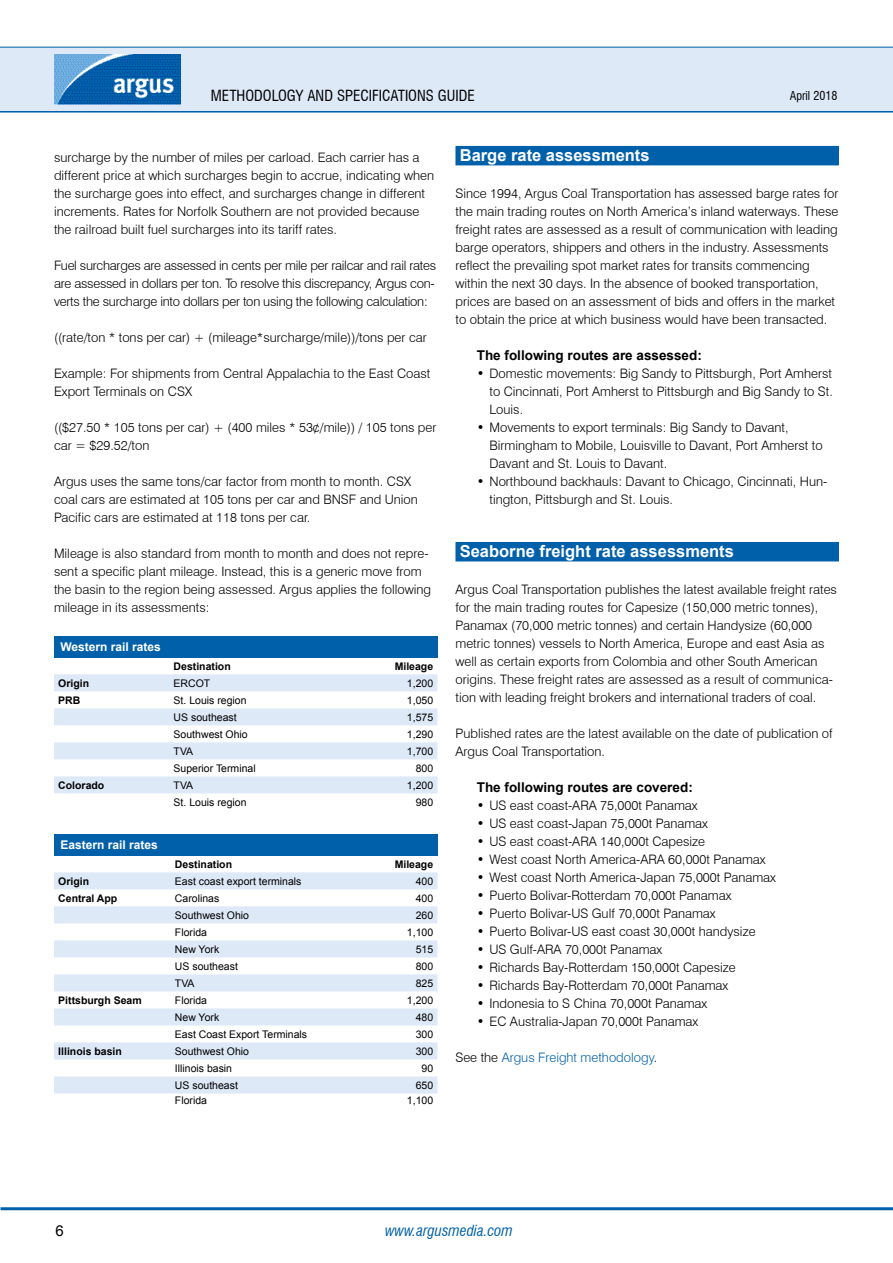
<style>
.page{position:relative;width:893px;height:1263px;background:#fff}
.page>*{position:absolute;margin:0;border:0;box-sizing:border-box;transform-origin:0 0}
.t1{font:700 16.5px "Arial";color:#fff}
.t2{font:condensed 15px "Swiss 721 BT";color:#000}
.t3{font:italic condensed 15px "Swiss 721 BT";color:#0060a9}
.t4{font:15px "Arial";color:#000}
.t5{font:700 13.5px "Arial";color:#000}
.t6{font:300 13.05px/18px "Swiss 721 BT";color:#000}
.t7{font:300 13.05px "Swiss 721 BT";color:#0060a9}
.t8{font:700 12px "Arial";color:#fff}
.t9{font:condensed 12px "Swiss 721 BT";color:#000}
.t10{font:10.5px "Arial";color:#000}
.t11{font:700 10.5px "Arial";color:#000}
.s1{color:#000}
</style>
<div class="page">
<hr style="left:0;top:110px;width:893px;height:3px;background:#0060a9">
<div style="left:0;top:47px;width:893px;height:64px;background:#dee9f7"></div>
<hr style="left:0;top:47px;width:893px;height:1px;background:#0060a9">
<hr style="left:1px;top:1207px;width:892px;height:3px;background:#0060a9">
<img style="left:54px;top:55px;width:126px;height:49px">
<div style="left:54px;top:636px;width:383px;height:21px;background:#0060a9"></div>
<svg style="left:54px;top:674px;width:383px;height:119px;fill:#dee9f7"></svg>
<div style="left:54px;top:834px;width:383px;height:21px;background:#0060a9"></div>
<svg style="left:54px;top:872px;width:383px;height:221px;fill:#dee9f7"></svg>
<div style="left:455px;top:146px;width:384px;height:19px;background:#0060a9"></div>
<div style="left:455px;top:542px;width:384px;height:19px;background:#0060a9"></div>
<p class="t2" style="left:211px;top:86px;width:265px">METHODOLOGY AND SPECIFICATIONS GUIDE</p>
<p class="t9" style="left:790px;top:88px;width:49px">APRIL 2018</p>
<p class="t6" style="left:54px;top:148px;width:382px">surcharge by the number of miles per carload. Each carrier has a different price at which surcharges begin to accrue, indicating when the surcharge goes into effect, and surcharges change in different increments. Rates for Norfolk Southern are not provided because the railroad built fuel surcharges into its tariff rates.</p>
<p class="t6" style="left:54px;top:256px;width:384px;text-align:justify">Fuel surcharges are assessed in cents per mile per railcar and rail rates are assessed in dollars per ton. To resolve this discrepancy, Argus con&shy;verts the surcharge into dollars per ton using the following calculation:</p>
<p class="t6" style="left:54px;top:328px;width:374px">((rate/ton * tons per car) + (mileage*surcharge/mile))/tons per car</p>
<p class="t6" style="left:54px;top:364px;width:378px">Example: For shipments from Central Appalachia to the East Coast<br>Export Terminals on CSX</p>
<p class="t6" style="left:54px;top:418px;width:384px">(($27.50 * 105 tons per car) + (400 miles * 53¢/mile)) / 105 tons per car = $29.52/ton</p>
<p class="t6" style="left:54px;top:472px;width:365px">Argus uses the same tons/car factor from month to month. CSX coal cars are estimated at 105 tons per car and BNSF and Union<br>Pacific cars are estimated at 118 tons per car.</p>
<p class="t6" style="left:54px;top:544px;width:379px">Mileage is also standard from month to month and does not repre&shy;sent a specific plant mileage. Instead, this is a generic move from the basin to the region being assessed. Argus applies the following mileage in its assessments:</p>
<p class="t8" style="left:60px;top:639px;width:102px">Western rail rates</p>
<p class="t11" style="left:174px;top:659px;width:59px">Destination</p>
<p class="t11" style="left:395px;top:659px;width:40px">Mileage</p>
<p class="t11" style="left:58px;top:676px;width:32px">Origin</p>
<p class="t10" style="left:174px;top:676px;width:38px">ERCOT</p>
<p class="t10" style="left:407px;top:676px;width:28px">1,200</p>
<p class="t11" style="left:58px;top:693px;width:24px">PRB</p>
<p class="t10" style="left:174px;top:693px;width:74px">St. Louis region</p>
<p class="t10" style="left:407px;top:693px;width:28px">1,050</p>
<p class="t10" style="left:174px;top:710px;width:65px">US southeast</p>
<p class="t10" style="left:407px;top:710px;width:28px">1,575</p>
<p class="t10" style="left:174px;top:727px;width:76px">Southwest Ohio</p>
<p class="t10" style="left:407px;top:727px;width:28px">1,290</p>
<p class="t10" style="left:174px;top:744px;width:21px">TVA</p>
<p class="t10" style="left:407px;top:744px;width:28px">1,700</p>
<p class="t10" style="left:174px;top:761px;width:84px">Superior Terminal</p>
<p class="t10" style="left:416px;top:761px;width:19px">800</p>
<p class="t11" style="left:58px;top:778px;width:48px">Colorado</p>
<p class="t10" style="left:174px;top:778px;width:21px">TVA</p>
<p class="t10" style="left:407px;top:778px;width:28px">1,200</p>
<p class="t10" style="left:174px;top:795px;width:74px">St. Louis region</p>
<p class="t10" style="left:416px;top:795px;width:19px">980</p>
<p class="t8" style="left:60px;top:837px;width:99px">Eastern rail rates</p>
<p class="t11" style="left:175px;top:857px;width:59px">Destination</p>
<p class="t11" style="left:395px;top:857px;width:40px">Mileage</p>
<p class="t11" style="left:58px;top:874px;width:32px">Origin</p>
<p class="t10" style="left:175px;top:874px;width:128px">East coast export terminals</p>
<p class="t10" style="left:416px;top:874px;width:19px">400</p>
<p class="t11" style="left:58px;top:891px;width:61px">Central App</p>
<p class="t10" style="left:175px;top:891px;width:46px">Carolinas</p>
<p class="t10" style="left:416px;top:891px;width:19px">400</p>
<p class="t10" style="left:175px;top:908px;width:76px">Southwest Ohio</p>
<p class="t10" style="left:416px;top:908px;width:19px">260</p>
<p class="t10" style="left:175px;top:925px;width:34px">Florida</p>
<p class="t10" style="left:407px;top:925px;width:28px">1,100</p>
<p class="t10" style="left:175px;top:942px;width:46px">New York</p>
<p class="t10" style="left:416px;top:942px;width:19px">515</p>
<p class="t10" style="left:175px;top:959px;width:65px">US southeast</p>
<p class="t10" style="left:416px;top:959px;width:19px">800</p>
<p class="t10" style="left:175px;top:976px;width:21px">TVA</p>
<p class="t10" style="left:416px;top:976px;width:19px">825</p>
<p class="t11" style="left:58px;top:993px;width:85px">Pittsburgh Seam</p>
<p class="t10" style="left:175px;top:993px;width:34px">Florida</p>
<p class="t10" style="left:407px;top:993px;width:28px">1,200</p>
<p class="t10" style="left:175px;top:1010px;width:46px">New York</p>
<p class="t10" style="left:416px;top:1010px;width:19px">480</p>
<p class="t10" style="left:175px;top:1027px;width:134px">East Coast Export Terminals</p>
<p class="t10" style="left:416px;top:1027px;width:19px">300</p>
<p class="t11" style="left:58px;top:1044px;width:65px">Illinois basin</p>
<p class="t10" style="left:175px;top:1044px;width:76px">Southwest Ohio</p>
<p class="t10" style="left:416px;top:1044px;width:19px">300</p>
<p class="t10" style="left:175px;top:1061px;width:59px">Illinois basin</p>
<p class="t10" style="left:422px;top:1061px;width:13px">90</p>
<p class="t10" style="left:175px;top:1078px;width:65px">US southeast</p>
<p class="t10" style="left:416px;top:1078px;width:19px">650</p>
<p class="t10" style="left:175px;top:1093px;width:34px">Florida</p>
<p class="t10" style="left:407px;top:1093px;width:28px">1,100</p>
<p class="t1" style="left:460px;top:145px;width:191px">Barge rate assessments</p>
<p class="t6" style="left:455px;top:184px;width:385px">Since 1994, Argus Coal Transportation has assessed barge rates for the main trading routes on North America’s inland waterways. These freight rates are assessed as a result of communication with leading barge operators, shippers and others in the industry. Assessments reflect the prevailing spot market rates for transits commencing within the next 30 days. In the absence of booked transportation, prices are based on an assessment of bids and offers in the market to obtain the price at which business would have been transacted.</p>
<p class="t5" style="left:477px;top:346px;width:227px">The following routes are assessed:</p>
<p class="t6" style="left:489px;top:364px;width:345px;text-align:justify;text-indent:-13px">• Domestic movements: Big Sandy to Pittsburgh, Port Amherst to Cincinnati, Port Amherst to Pittsburgh and Big Sandy to St.<br>Louis.</p>
<p class="t6" style="left:489px;top:418px;width:335px;text-indent:-13px">• Movements to export terminals: Big Sandy to Davant,<br>Birmingham to Mobile, Louisville to Davant, Port Amherst to<br>Davant and St. Louis to Davant.</p>
<p class="t6" style="left:489px;top:472px;width:339px;text-indent:-13px">• Northbound backhauls: Davant to Chicago, Cincinnati, Hun&shy;tington, Pittsburgh and St. Louis.</p>
<p class="t1" style="left:460px;top:541px;width:276px">Seaborne freight rate assessments</p>
<p class="t6" style="left:455px;top:580px;width:383px">Argus Coal Transportation publishes the latest available freight rates for the main trading routes for Capesize (150,000 metric tonnes), Panamax (70,000 metric tonnes) and certain Handysize (60,000 metric tonnes) vessels to North America, Europe and east Asia as well as certain exports from Colombia and other South American origins. These freight rates are assessed as a result of communica&shy;tion with leading freight brokers and international traders of coal.</p>
<p class="t6" style="left:455px;top:724px;width:379px">Published rates are the latest available on the date of publication of<br>Argus Coal Transportation.</p>
<p class="t5" style="left:477px;top:778px;width:218px">The following routes are covered:</p>
<p class="t6" style="left:477px;top:796px;width:222px">• US east coast-ARA 75,000t Panamax</p>
<p class="t6" style="left:477px;top:814px;width:233px">• US east coast-Japan 75,000t Panamax</p>
<p class="t6" style="left:477px;top:832px;width:230px">• US east coast-ARA 140,000t Capesize</p>
<p class="t6" style="left:477px;top:850px;width:290px">• West coast North America-ARA 60,000t Panamax</p>
<p class="t6" style="left:477px;top:868px;width:301px">• West coast North America-Japan 75,000t Panamax</p>
<p class="t6" style="left:477px;top:886px;width:256px">• Puerto Bolivar-Rotterdam 70,000t Panamax</p>
<p class="t6" style="left:477px;top:904px;width:241px">• Puerto Bolivar-US Gulf 70,000t Panamax</p>
<p class="t6" style="left:477px;top:922px;width:280px">• Puerto Bolivar-US east coast 30,000t handysize</p>
<p class="t6" style="left:477px;top:940px;width:187px">• US Gulf-ARA 70,000t Panamax</p>
<p class="t6" style="left:477px;top:958px;width:261px">• Richards Bay-Rotterdam 150,000t Capesize</p>
<p class="t6" style="left:477px;top:976px;width:253px">• Richards Bay-Rotterdam 70,000t Panamax</p>
<p class="t6" style="left:477px;top:994px;width:232px">• Indonesia to S China 70,000t Panamax</p>
<p class="t6" style="left:477px;top:1012px;width:223px">• EC Australia-Japan 70,000t Panamax</p>
<p class="t7" style="left:455px;top:1049px;width:203px"><span class="s1">See the</span> Argus Freight methodology<span class="s1">.</span></p>
<p class="t4" style="left:55px;top:1220px;width:10px">6</p>
<p class="t3" style="left:385px;top:1221px;width:129px">www.argusmedia.com</p>
</div>
